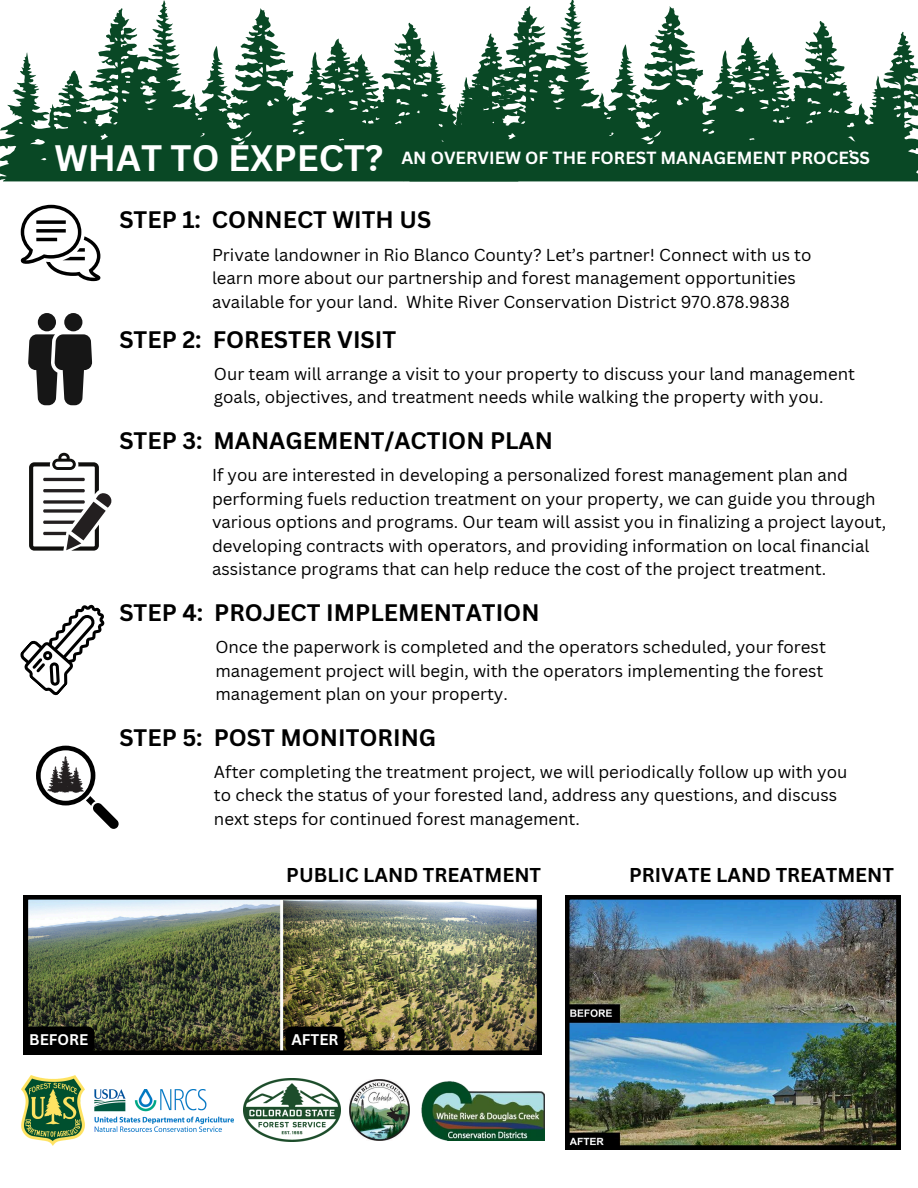
<style>
.page{position:relative;width:918px;height:1188px;background:#fff}
.page>*{position:absolute;margin:0;border:0;box-sizing:border-box;transform-origin:0 0}
.t1{font:700 35.85px "Canva Sans";color:#fff}
.t2{font:700 23.25px "Canva Sans";color:#000}
.t3{font:700 19.5px "Canva Sans";color:#000}
.t4{font:700 17.1px "Canva Sans";color:#fff}
.t5{font:16.8px/23.5px "Canva Sans";color:#000}
.t6{font:700 15px "Canva Sans";color:#fff}
</style>
<div class="page">
<svg style="left:0;top:0;width:396px;height:182px;fill:#094825"></svg>
<svg style="left:396px;top:0;width:522px;height:182px;fill:#094825"></svg>
<img style="left:421px;top:1081px;width:124px;height:60px">
<svg style="left:21px;top:205px;width:79px;height:76px"></svg>
<div style="left:38px;top:313px;width:18px;height:18px;background:#161616;border-radius:50%"></div>
<div style="left:64px;top:313px;width:18px;height:18px;background:#161616;border-radius:50%"></div>
<svg style="left:28px;top:334px;width:64px;height:71px"></svg>
<svg style="left:29px;top:453px;width:83px;height:98px"></svg>
<svg style="left:20px;top:604px;width:85px;height:92px"></svg>
<img style="left:565px;top:895px;width:335px;height:254px">
<img style="left:24px;top:895px;width:517px;height:160px">
<img style="left:22px;top:1075px;width:63px;height:70px">
<img style="left:349px;top:1080px;width:61px;height:61px">
<img style="left:243px;top:1079px;width:97px;height:63px">
<img style="left:95px;top:1090px;width:138px;height:41px">
<div style="left:285px;top:1027px;width:60px;height:26px;background:#000;border-radius:7px"></div>
<div style="left:23px;top:1027px;width:71px;height:26px;background:#000;border-radius:7px"></div>
<svg style="left:36px;top:746px;width:83px;height:83px"></svg>
<h5 class="t1" style="left:54px;top:133px;width:330px">WHAT TO EXPECT?</h5>
<p class="t4" style="left:401px;top:146px;width:470px">AN OVERVIEW OF THE FOREST MANAGEMENT PROCESS</p>
<p class="t2" style="left:119px;top:203px;width:313px">STEP 1: CONNECT WITH US</p>
<p class="t5" style="left:212px;top:242px;width:601px">Private landowner in Rio Blanco County? Let’s partner! Connect with us to learn more about our partnership and forest management opportunities available for your land. White River Conservation District 970.878.9838</p>
<h2 class="t2" style="left:119px;top:323px;width:278px">STEP 2: FORESTER VISIT</h2>
<p class="t5" style="left:214px;top:361px;width:643px">Our team will arrange a visit to your property to discuss your land management goals, objectives, and treatment needs while walking the property with you.</p>
<h5 class="t2" style="left:119px;top:424px;width:435px">STEP 3: MANAGEMENT/ACTION PLAN</h5>
<h2 class="t5" style="left:212px;top:463px;width:676px">If you are interested in developing a personalized forest management plan and performing fuels reduction treatment on your property, we can guide you through various options and programs. Our team will assist you in finalizing a project layout, developing contracts with operators, and providing information on local financial assistance programs that can help reduce the cost of the project treatment.</h2>
<h2 class="t2" style="left:119px;top:596px;width:422px">STEP 4: PROJECT IMPLEMENTATION</h2>
<h5 class="t5" style="left:215px;top:635px;width:612px">Once the paperwork is completed and the operators scheduled, your forest management project will begin, with the operators implementing the forest management plan on your property.</h5>
<h5 class="t2" style="left:119px;top:721px;width:318px">STEP 5: POST MONITORING</h5>
<h3 class="t5" style="left:214px;top:760px;width:635px">After completing the treatment project, we will periodically follow up with you to check the status of your forested land, address any questions, and discuss next steps for continued forest management.</h3>
<p class="t3" style="left:286px;top:861px;width:256px">PUBLIC LAND TREATMENT</p>
<p class="t3" style="left:629px;top:861px;width:266px">PRIVATE LAND TREATMENT</p>
<h2 class="t6" style="left:29px;top:1029px;width:61px">BEFORE</h2>
<h5 class="t6" style="left:291px;top:1029px;width:49px">AFTER</h5>
</div>
